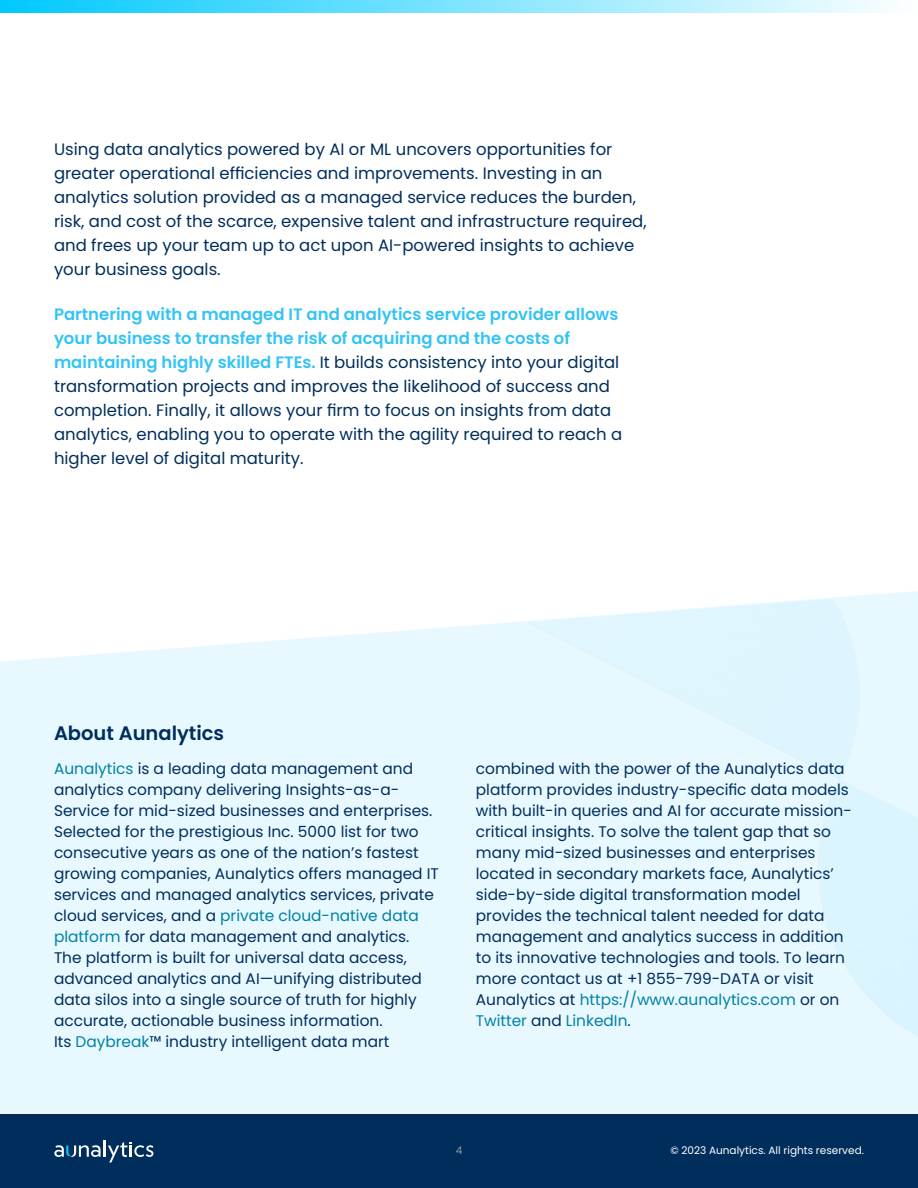
<style>
.page{position:relative;width:918px;height:1188px;background:#fff}
.page>*{position:absolute;margin:0;border:0;box-sizing:border-box;transform-origin:0 0}
.t1{font:600 19.5px "Poppins";color:#002e5c}
.t2{font:16.5px/24px "Poppins";color:#002e5c}
.t3{font:15.3px/21px "Poppins";color:#002e5c}
.t4{font:10.5px "Poppins";color:#fff}
.t5{font:10.5px "Poppins";color:#939598}
.s1{font-weight:600;color:#33c4f5}
.s2{color:#0082a4}
</style>
<div class="page">
<div style="left:0;top:1115px;width:918px;height:73px;background:#002e5c"></div>
<svg style="left:54px;top:1140px;width:99px;height:22px"></svg>
<svg style="left:0;top:0;width:886px;height:13px"></svg>
<svg style="left:0;top:591px;width:918px;height:524px;fill:#e8f8ff"></svg>
<img style="left:504px;top:592px;width:414px;height:496px">
<p class="t2" style="left:54px;top:138px;width:594px">Using data analytics powered by AI or ML uncovers opportunities for greater operational efficiencies and improvements. Investing in an analytics solution provided as a managed service reduces the burden, risk, and cost of the scarce, expensive talent and infrastructure required, and frees up your team up to act upon AI-powered insights to achieve your business goals.</p>
<p class="t2" style="left:54px;top:302px;width:570px"><span class="s1">Partnering with a managed IT and analytics service provider allows your business to transfer the risk of acquiring and the costs of maintaining highly skilled FTEs.</span> It builds consistency into your digital transformation projects and improves the likelihood of success and completion. Finally, it allows your firm to focus on insights from data analytics, enabling you to operate with the agility required to reach a higher level of digital maturity.</p>
<p class="t1" style="left:54px;top:722px;width:172px">About Aunalytics</p>
<p class="t3" style="left:54px;top:759px;width:386px"><span class="s2">Aunalytics</span> is a leading data management and analytics company delivering Insights-as-a-Service for mid-sized businesses and enterprises.<br>Selected for the prestigious Inc. 5000 list for two consecutive years as one of the nation’s fastest growing companies, Aunalytics offers managed IT services and managed analytics services, private cloud services, and a <span class="s2">private cloud-native data platform</span> for data management and analytics.<br>The platform is built for universal data access, advanced analytics and AI—unifying distributed data silos into a single source of truth for highly accurate, actionable business information.<br>Its <span class="s2">Daybreak</span>™ industry intelligent data mart</p>
<p class="t3" style="left:476px;top:759px;width:378px">combined with the power of the Aunalytics data platform provides industry-specific data models with built-in queries and AI for accurate mission&shy;critical insights. To solve the talent gap that so many mid-sized businesses and enterprises located in secondary markets face, Aunalytics’ side-by-side digital transformation model provides the technical talent needed for data management and analytics success in addition to its innovative technologies and tools. To learn more contact us at +1 855-799-DATA or visit Aunalytics at <span class="s2">https://www.aunalytics.com</span> or on <span class="s2">Twitter</span> and <span class="s2">LinkedIn</span>.</p>
<p class="t5" style="left:456px;top:1145px;width:8px">4</p>
<p class="t4" style="left:670px;top:1145px;width:195px">© 2023 Aunalytics. All rights reserved.</p>
</div>
